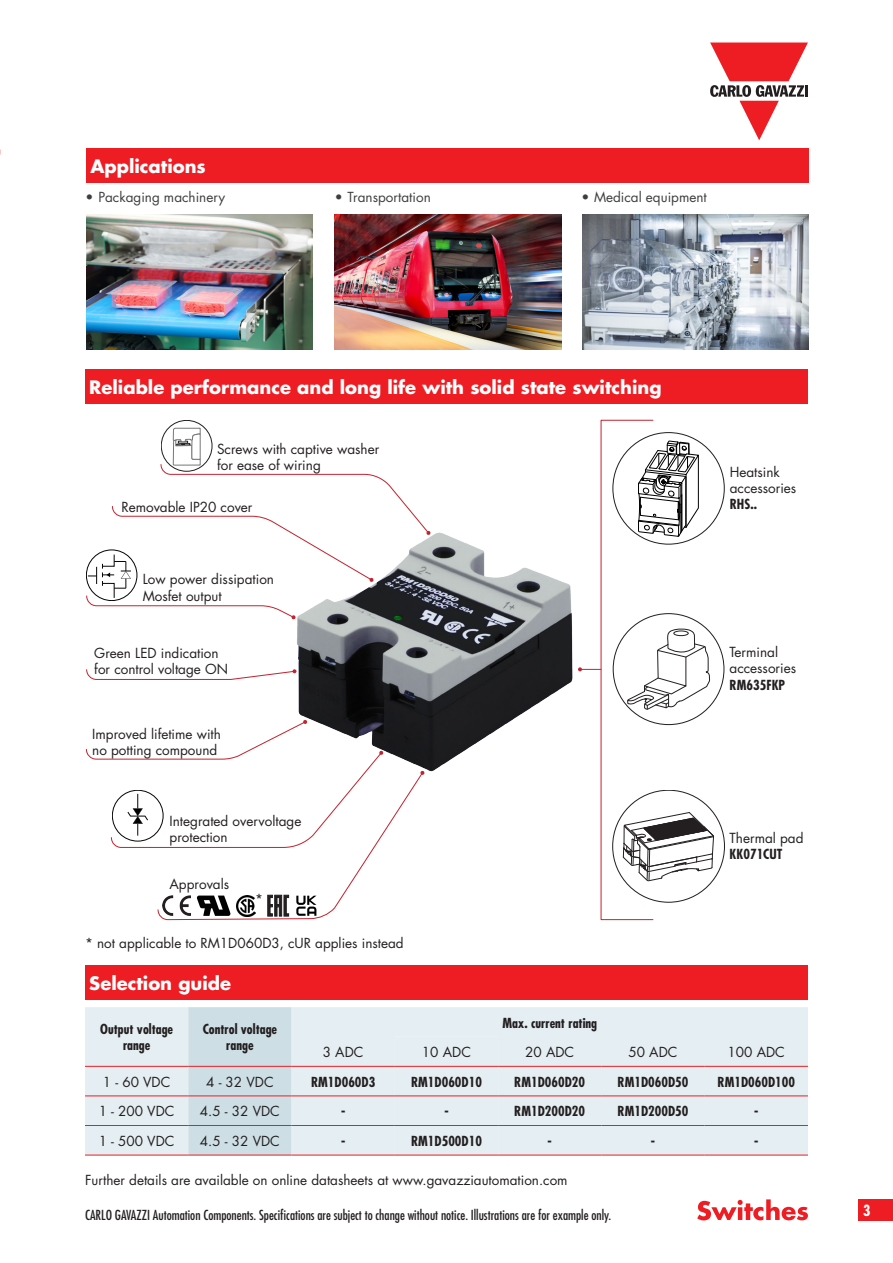
<style>
.page{position:relative;width:893px;height:1263px;background:#fff}
.page>*{position:absolute;margin:0;border:0;box-sizing:border-box;transform-origin:0 0}
.t1{font:700 18px "Futura Std";color:#fff}
.t2{font:700 condensed 15px "Futura Std";color:#fff}
.Bro_Arial_70{font:13.5px/16.2px "Futura Std";color:#231f20}
.Bro_Arial_70-2{font:700 condensed 13.5px/16.2px "Futura Std";color:#231f20;text-align:center}
.t3{font:condensed 13.5px "Futura Std";color:#231f20}
.t4{font:13.5px "Futura Std";color:#3e3e3f}
.s1{font-weight:700;font-stretch:condensed}
</style>
<div class="page">
<svg style="left:697px;top:1199px;width:111px;height:21px"></svg>
<div style="left:859px;top:1199px;width:34px;height:21px;background:#ee1d23"></div>
<svg style="left:710px;top:43px;width:98px;height:97px"></svg>
<div style="left:85px;top:370px;width:723px;height:34px;background:#ee1d23"></div>
<div style="left:86px;top:149px;width:723px;height:34px;background:#ee1d23"></div>
<img style="left:86px;top:214px;width:227px;height:135px">
<img style="left:335px;top:214px;width:226px;height:135px">
<img style="left:582px;top:214px;width:227px;height:135px">
<div style="left:85px;top:965px;width:723px;height:34px;background:#ee1d23"></div>
<svg style="left:85px;top:1007px;width:207px;height:148px;background:#d9e4e9"></svg>
<div style="left:292px;top:1007px;width:516px;height:148px;background:#e5eef2"></div>
<div style="left:395px;top:1037px;width:103px;height:118px;background:#e5eef2"></div>
<hr style="left:85px;top:1066px;width:103px;height:1px;background:#ee1d23">
<hr style="left:188px;top:1066px;width:104px;height:1px;background:#ee1d23">
<hr style="left:292px;top:1066px;width:103px;height:1px;background:#ee1d23">
<hr style="left:395px;top:1066px;width:103px;height:1px;background:#ee1d23">
<hr style="left:498px;top:1066px;width:103px;height:1px;background:#ee1d23">
<hr style="left:601px;top:1066px;width:104px;height:1px;background:#ee1d23">
<hr style="left:705px;top:1066px;width:103px;height:1px;background:#ee1d23">
<hr style="left:85px;top:1096px;width:103px;height:1px;background:#ee1d23">
<hr style="left:188px;top:1096px;width:104px;height:1px;background:#ee1d23">
<hr style="left:292px;top:1096px;width:103px;height:1px;background:#ee1d23">
<hr style="left:395px;top:1096px;width:103px;height:1px;background:#ee1d23">
<hr style="left:498px;top:1096px;width:103px;height:1px;background:#ee1d23">
<hr style="left:601px;top:1096px;width:104px;height:1px;background:#ee1d23">
<hr style="left:705px;top:1096px;width:103px;height:1px;background:#ee1d23">
<hr style="left:85px;top:1125px;width:103px;height:1px;background:#ee1d23">
<hr style="left:188px;top:1125px;width:104px;height:1px;background:#ee1d23">
<hr style="left:292px;top:1125px;width:103px;height:1px;background:#ee1d23">
<hr style="left:395px;top:1125px;width:103px;height:1px;background:#ee1d23">
<hr style="left:498px;top:1125px;width:103px;height:1px;background:#ee1d23">
<hr style="left:601px;top:1125px;width:104px;height:1px;background:#ee1d23">
<hr style="left:705px;top:1125px;width:103px;height:1px;background:#ee1d23">
<hr style="left:85px;top:1155px;width:103px;height:1px;background:#ee1d23">
<hr style="left:188px;top:1155px;width:104px;height:1px;background:#ee1d23">
<hr style="left:292px;top:1155px;width:103px;height:1px;background:#ee1d23">
<hr style="left:395px;top:1155px;width:103px;height:1px;background:#ee1d23">
<hr style="left:498px;top:1155px;width:103px;height:1px;background:#ee1d23">
<hr style="left:601px;top:1155px;width:104px;height:1px;background:#ee1d23">
<hr style="left:705px;top:1155px;width:103px;height:1px;background:#ee1d23">
<img style="left:168px;top:419px;width:557px;height:456px">
<svg style="left:578px;top:667px;width:23px;height:4px"></svg>
<svg style="left:86px;top:669px;width:211px;height:11px"></svg>
<svg style="left:86px;top:428px;width:345px;height:192px"></svg>
<div style="left:86px;top:550px;width:51px;height:51px;border:1px solid #050504;border-radius:50%"></div>
<svg style="left:85px;top:720px;width:340px;height:200px"></svg>
<div style="left:613px;top:433px;width:111px;height:111px;background:#fff;border-radius:50%"></div>
<svg style="left:638px;top:432px;width:61px;height:105px"></svg>
<svg style="left:623px;top:812px;width:91px;height:72px"></svg>
<svg style="left:627px;top:613px;width:84px;height:112px"></svg>
<p class="t1" style="left:90px;top:155px;width:117px">Applications</p>
<p class="t4" style="left:86px;top:188px;width:141px">• Packaging machinery</p>
<p class="t4" style="left:335px;top:188px;width:98px">• Transportation</p>
<p class="t4" style="left:581px;top:188px;width:127px">• Medical equipment</p>
<p class="t1" style="left:89px;top:376px;width:574px">Reliable performance and long life with solid state switching</p>
<p class="Bro_Arial_70" style="left:217px;top:441px;width:164px">Screws with captive washer for ease of wiring</p>
<p class="Bro_Arial_70" style="left:121px;top:499px;width:133px">Removable IP20 cover</p>
<p class="Bro_Arial_70" style="left:143px;top:571px;width:133px">Low power dissipation<br>Mosfet output</p>
<p class="Bro_Arial_70" style="left:94px;top:645px;width:135px">Green LED indication for control voltage ON</p>
<p class="Bro_Arial_70" style="left:92px;top:726px;width:130px">Improved lifetime with no potting compound</p>
<p class="Bro_Arial_70" style="left:170px;top:813px;width:133px">Integrated overvoltage protection</p>
<p class="Bro_Arial_70" style="left:169px;top:876px;width:61px">Approvals</p>
<p class="Bro_Arial_70" style="left:255px;top:891px;width:10px">*</p>
<p class="Bro_Arial_70" style="left:85px;top:935px;width:320px">* not applicable to RM1D060D3, cUR applies instead</p>
<p class="Bro_Arial_70" style="left:730px;top:464px;width:68px">Heatsink accessories<br><span class="s1">RHS..</span></p>
<p class="Bro_Arial_70" style="left:729px;top:644px;width:68px">Terminal accessories<br><span class="s1">RM635FKP</span></p>
<p class="Bro_Arial_70" style="left:729px;top:830px;width:75px">Thermal pad<br><span class="s1">KK071CUT</span></p>
<p class="t1" style="left:89px;top:971px;width:143px">Selection guide</p>
<p class="Bro_Arial_70-2" style="left:100px;top:1021px;width:75px">Output voltage range</p>
<p class="Bro_Arial_70-2" style="left:203px;top:1021px;width:76px">Control voltage range</p>
<p class="Bro_Arial_70-2" style="left:502px;top:1014px;width:96px">Max. current rating</p>
<p class="Bro_Arial_70" style="left:323px;top:1044px;width:42px">3 ADC</p>
<p class="Bro_Arial_70" style="left:422px;top:1044px;width:51px">10 ADC</p>
<p class="Bro_Arial_70" style="left:525px;top:1044px;width:51px">20 ADC</p>
<p class="Bro_Arial_70" style="left:628px;top:1044px;width:51px">50 ADC</p>
<p class="Bro_Arial_70" style="left:728px;top:1044px;width:59px">100 ADC</p>
<p class="Bro_Arial_70" style="left:103px;top:1074px;width:69px">1 - 60 VDC</p>
<p class="Bro_Arial_70" style="left:206px;top:1074px;width:69px">4 - 32 VDC</p>
<p class="Bro_Arial_70-2" style="left:311px;top:1074px;width:66px">RM1D060D3</p>
<p class="Bro_Arial_70-2" style="left:411px;top:1074px;width:72px">RM1D060D10</p>
<p class="Bro_Arial_70-2" style="left:514px;top:1074px;width:72px">RM1D060D20</p>
<p class="Bro_Arial_70-2" style="left:618px;top:1074px;width:72px">RM1D060D50</p>
<p class="Bro_Arial_70-2" style="left:717px;top:1074px;width:79px">RM1D060D100</p>
<p class="Bro_Arial_70" style="left:99px;top:1103px;width:77px">1 - 200 VDC</p>
<p class="Bro_Arial_70" style="left:200px;top:1103px;width:81px">4.5 - 32 VDC</p>
<p class="Bro_Arial_70-2" style="left:341px;top:1103px;width:6px">-</p>
<p class="Bro_Arial_70-2" style="left:444px;top:1103px;width:6px">-</p>
<p class="Bro_Arial_70-2" style="left:514px;top:1103px;width:72px">RM1D200D20</p>
<p class="Bro_Arial_70-2" style="left:618px;top:1103px;width:72px">RM1D200D50</p>
<p class="Bro_Arial_70-2" style="left:754px;top:1103px;width:6px">-</p>
<p class="Bro_Arial_70" style="left:99px;top:1133px;width:77px">1 - 500 VDC</p>
<p class="Bro_Arial_70" style="left:200px;top:1133px;width:81px">4.5 - 32 VDC</p>
<p class="Bro_Arial_70-2" style="left:341px;top:1133px;width:6px">-</p>
<p class="Bro_Arial_70-2" style="left:411px;top:1133px;width:72px">RM1D500D10</p>
<p class="Bro_Arial_70-2" style="left:548px;top:1133px;width:6px">-</p>
<p class="Bro_Arial_70-2" style="left:651px;top:1133px;width:6px">-</p>
<p class="Bro_Arial_70-2" style="left:754px;top:1133px;width:6px">-</p>
<p class="Bro_Arial_70" style="left:85px;top:1172px;width:484px">Further details are available on online datasheets at www.gavazziautomation.com</p>
<p class="t3" style="left:85px;top:1207px;width:528px">CARLO GAVAZZI Automation Components. Specifications are subject to change without notice. Illustrations are for example only.</p>
<p class="t2" style="left:863px;top:1201px;width:9px">3</p>
</div>
